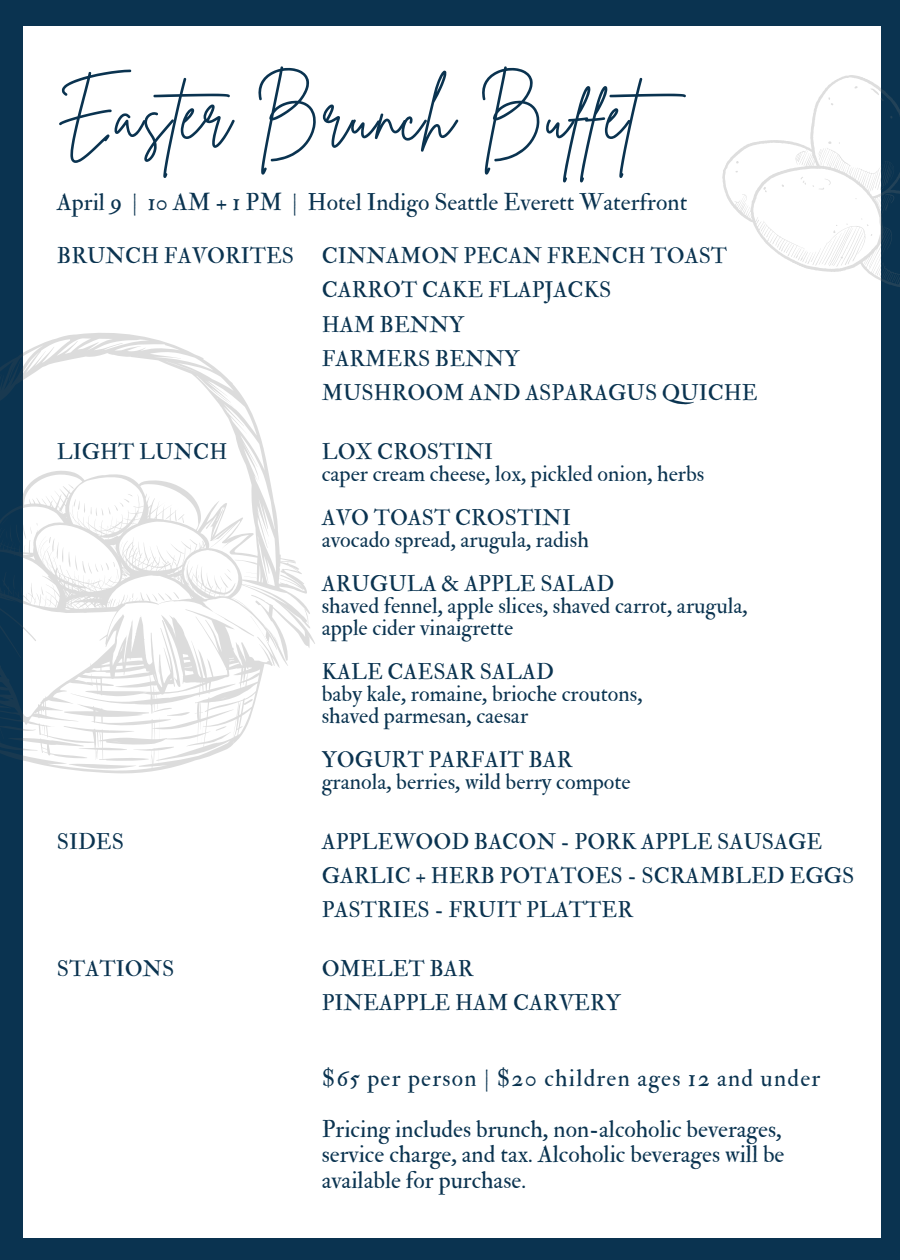
<style>
.page{position:relative;width:900px;height:1260px;background:#0a3350}
.page>*{position:absolute;margin:0;border:0;box-sizing:border-box;transform-origin:0 0}
.t1{font:68.25px "Brittany Signature";letter-spacing:.02em;color:#0a3350}
.t2{font:23.75px/51.2px "IM FELL Double Pica Roman";color:#0a3350}
.t3{font:22px/34.2px "IM FELL Double Pica Roman";color:#0a3350}
</style>
<div class="page">
<div style="left:24px;top:26px;width:857px;height:1211px;background:#fff"></div>
<svg style="left:0;top:333px;width:315px;height:440px"></svg>
<svg style="left:722px;top:75px;width:178px;height:212px"></svg>
<svg style="left:781px;top:184px;width:4px;height:3px"></svg>
<svg style="left:763px;top:187px;width:4px;height:6px"></svg>
<svg style="left:800px;top:176px;width:6px;height:9px"></svg>
<svg style="left:812px;top:178px;width:20px;height:13px"></svg>
<svg style="left:854px;top:86px;width:4px;height:3px"></svg>
<svg style="left:869px;top:88px;width:15px;height:13px"></svg>
<svg style="left:889px;top:115px;width:4px;height:4px"></svg>
<svg style="left:848px;top:167px;width:4px;height:7px"></svg>
<svg style="left:828px;top:97px;width:6px;height:9px"></svg>
<svg style="left:873px;top:160px;width:25px;height:43px"></svg>
<svg style="left:801px;top:150px;width:9px;height:16px"></svg>
<svg style="left:736px;top:160px;width:3px;height:4px"></svg>
<svg style="left:783px;top:218px;width:106px;height:58px"></svg>
<svg style="left:817px;top:141px;width:23px;height:26px"></svg>
<svg style="left:761px;top:224px;width:14px;height:20px"></svg>
<h1 class="t1" style="left:57px;top:71px;width:649px">Easter Brunch Buffet</h1>
<p class="t2" style="left:57px;top:177px;width:632px">April 9 | 10 AM + 1 PM | Hotel Indigo Seattle Everett Waterfront</p>
<p class="t3" style="left:57px;top:239px;width:239px">BRUNCH FAVORITES</p>
<p class="t3" style="left:322px;top:239px;width:437px">CINNAMON PECAN FRENCH TOAST<br>CARROT CAKE FLAPJACKS<br>HAM BENNY<br>FARMERS BENNY<br>MUSHROOM AND ASPARAGUS QUICHE</p>
<p class="t3" style="left:57px;top:435px;width:172px">LIGHT LUNCH</p>
<p class="t3" style="left:322px;top:442px;width:384px;line-height:22px">LOX CROSTINI<br>caper cream cheese, lox, pickled onion, herbs</p>
<p class="t3" style="left:322px;top:507px;width:269px;line-height:22px">AVO TOAST CROSTINI avocado spread, arugula, radish</p>
<p class="t3" style="left:322px;top:573px;width:427px;line-height:22px">ARUGULA &amp; APPLE SALAD<br>shaved fennel, apple slices, shaved carrot, arugula, apple cider vinaigrette</p>
<p class="t3" style="left:322px;top:661px;width:322px;line-height:22px">KALE CAESAR SALAD<br>baby kale, romaine, brioche croutons, shaved parmesan, caesar</p>
<p class="t3" style="left:322px;top:749px;width:311px;line-height:22px">YOGURT PARFAIT BAR granola, berries, wild berry compote</p>
<p class="t3" style="left:57px;top:825px;width:69px">SIDES</p>
<p class="t3" style="left:322px;top:825px;width:534px">APPLEWOOD BACON - PORK APPLE SAUSAGE<br>GARLIC + HERB POTATOES - SCRAMBLED EGGS<br>PASTRIES - FRUIT PLATTER</p>
<p class="t3" style="left:57px;top:952px;width:119px">STATIONS</p>
<p class="t3" style="left:322px;top:952px;width:301px">OMELET BAR<br>PINEAPPLE HAM CARVERY</p>
<p class="t2" style="left:322px;top:1052px;width:500px">$65 per person | $20 children ages 12 and under<br>Pricing includes brunch, non-alcoholic beverages,</p>
<p class="t2" style="left:322px;top:1142px;width:464px;line-height:25.8px">service charge, and tax. Alcoholic beverages will be available for purchase.</p>
</div>
